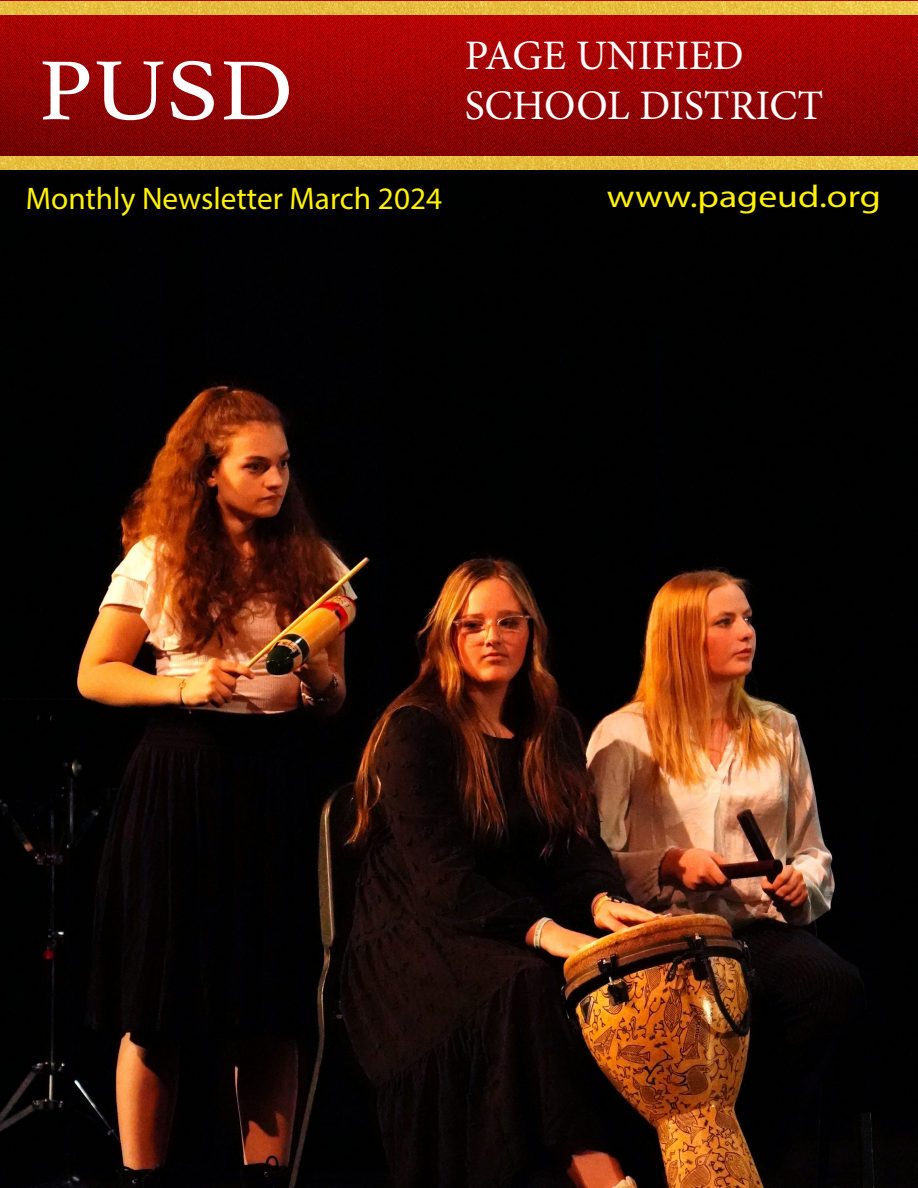
<style>
.page{position:relative;width:918px;height:1188px;background:#fff}
.page>*{position:absolute;margin:0;border:0;box-sizing:border-box;transform-origin:0 0}
.Headline{font:88.2px "Athelas";color:#fff;scale:1.11 1}
.t1{font:42px "Minion Pro";color:#fff}
.Headline-2{font:31.5px "Myriad Pro";color:#fff101;scale:1.2 1}
.t2{font:31.35px "Myriad Pro";color:#fff101}
</style>
<div class="page">
<img style="left:0;top:163px;width:918px;height:1025px">
<img style="left:0;top:0;width:918px;height:163px">
<img style="left:0;top:2px;width:918px;height:13px">
<p class="Headline" style="left:38px;top:20px;width:231px">PUSD</p>
<p class="t1" style="left:465px;top:27px;width:281px">PAGE UNIFIED</p>
<p class="t1" style="left:465px;top:78px;width:360px">SCHOOL DISTRICT</p>
<p class="t2" style="left:26px;top:179px;width:418px">Monthly Newsletter March 2024</p>
<p class="Headline-2" style="left:607px;top:177px;width:230px">www.pageud.org</p>
</div>
